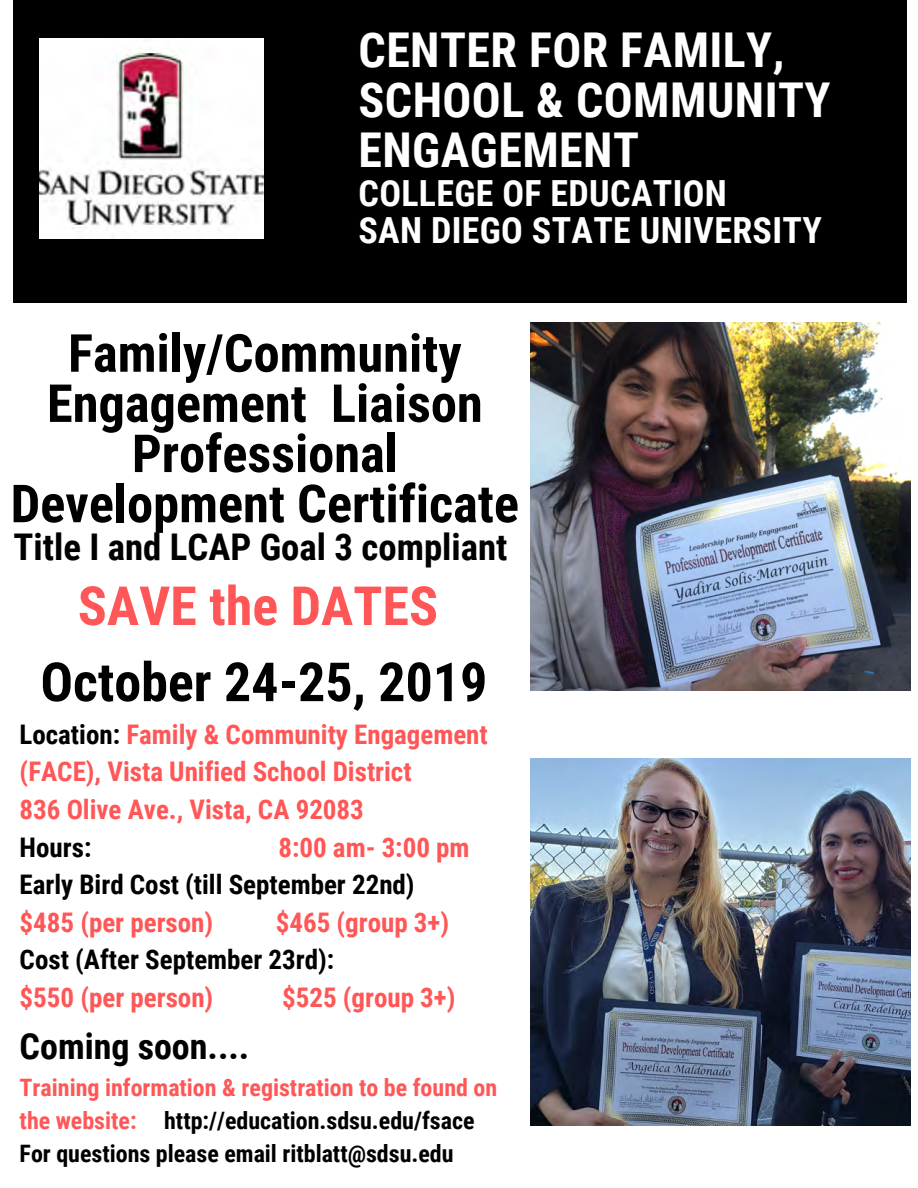
<style>
.page{position:relative;width:918px;height:1188px;background:#fff}
.page>*{position:absolute;margin:0;border:0;box-sizing:border-box;transform-origin:0 0}
.t1{font:700 54px "Roboto Condensed";color:#000}
.t2{font:700 54px "Roboto Condensed";color:#ff5757}
.t3{font:700 52.5px/50.1px "Roboto Condensed";color:#000;text-align:center}
.t4{font:700 48px/49.9px "Roboto Condensed";letter-spacing:.01em;color:#fff}
.t5{font:700 36.75px "Roboto Condensed";color:#000}
.t6{font:700 36px/37px "Roboto Condensed";letter-spacing:.01em;color:#fff}
.t7{font:700 36px "Roboto Condensed";color:#000}
.t8{font:700 27px/37.5px "Roboto Condensed";color:#ff5757}
.t9{font:700 27px "Roboto Condensed";color:#000}
.t10{font:700 24px/33.2px "Roboto Condensed";color:#000}
.s1{color:#000}
.s2{color:#ff5757}
</style>
<div class="page">
<div style="left:13px;top:0;width:893px;height:303px;background:#000"></div>
<img style="left:530px;top:323px;width:381px;height:368px">
<img style="left:530px;top:758px;width:381px;height:367px">
<img style="left:39px;top:39px;width:224px;height:200px">
<h3 class="t4" style="left:359px;top:26px;width:474px">CENTER FOR FAMILY,<br>SCHOOL &amp; COMMUNITY<br>ENGAGEMENT</h3>
<h3 class="t6" style="left:359px;top:175px;width:465px">COLLEGE OF EDUCATION<br>SAN DIEGO STATE UNIVERSITY</h3>
<h2 class="t3" style="left:11px;top:329px;width:510px">Family/Community<br>Engagement Liaison<br>Professional<br>Development Certificate</h2>
<h3 class="t5" style="left:14px;top:525px;width:495px">Title I and LCAP Goal 3 compliant</h3>
<h1 class="t2" style="left:78px;top:575px;width:362px">SAVE the DATES</h1>
<h1 class="t1" style="left:40px;top:651px;width:448px">October 24-25, 2019</h1>
<p class="t8" style="left:20px;top:716px;width:470px"><span class="s1">Location:</span> Family &amp; Community Engagement (FACE), Vista Unified School District<br>836 Olive Ave., Vista, CA 92083</p>
<p class="t9" style="left:20px;top:831px;width:73px">Hours:</p>
<p class="t8" style="left:278px;top:829px;width:193px">8:00 am- 3:00 pm</p>
<p class="t9" style="left:20px;top:869px;width:397px">Early Bird Cost (till September 22nd)</p>
<p class="t8" style="left:20px;top:904px;width:195px">$485 (per person)</p>
<p class="t8" style="left:276px;top:904px;width:175px">$465 (group 3+)</p>
<p class="t9" style="left:20px;top:944px;width:316px">Cost (After September 23rd):</p>
<p class="t8" style="left:20px;top:979px;width:195px">$550 (per person)</p>
<p class="t8" style="left:282px;top:979px;width:175px">$525 (group 3+)</p>
<h3 class="t7" style="left:20px;top:1025px;width:231px">Coming soon....</h3>
<p class="t10" style="left:20px;top:1071px;width:479px"><span class="s2">Training information &amp; registration to be found on the website:</span> http://education.sdsu.edu/fsace<br>For questions please email ritblatt@sdsu.edu</p>
</div>
